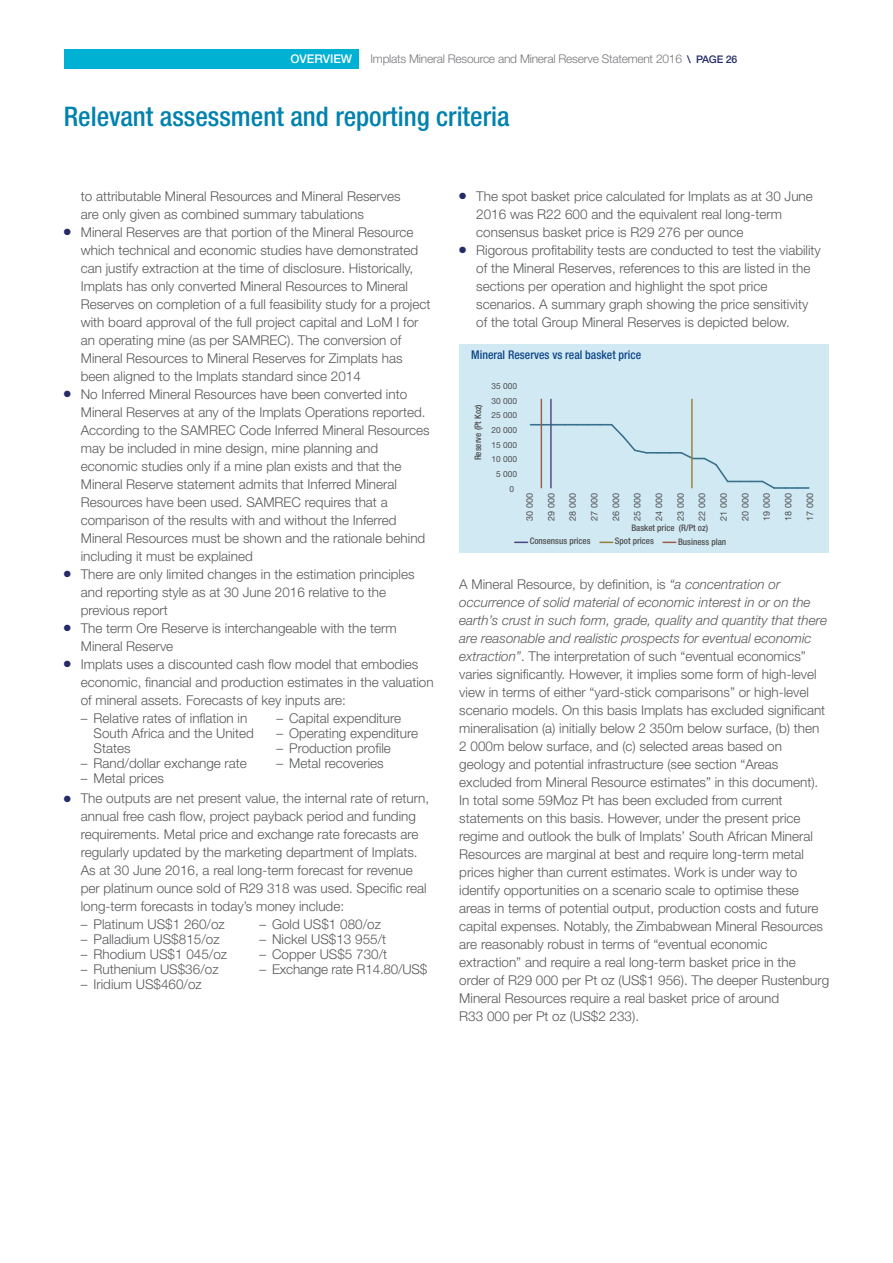
<style>
.page{position:relative;width:893px;height:1263px;background:#fff}
.page>*{position:absolute;margin:0;border:0;box-sizing:border-box;transform-origin:0 0}
.t1{font:500 condensed 27px "Helvetica Neue LT Std";color:#0082ae}
.t2{font:300 13.5px/18px "Helvetica Neue LT Std";color:#58595b}
.t3{font:300 12px "Helvetica Neue LT Std";letter-spacing:-.02em;color:#77787b}
.t4{font:500 condensed 12px "Helvetica Neue LT Std";color:#0d4689}
.t5{font:500 12px "Helvetica Neue LT Std";color:#fff}
.t6{font:500 condensed 9px "Helvetica Neue LT Std";color:#4d4d4f}
.t7{font:9px "Helvetica Neue LT Std";color:#4d4d4f}
.t8{font:8.4px "Helvetica Neue LT Std";color:#4d4d4f}
.s1{font-weight:500;font-size:10.5px;color:#232c68}
.s2{color:#232c68}
.s3{font-style:italic}
</style>
<div class="page">
<div style="left:459px;top:344px;width:370px;height:209px;background:#d1e9f2"></div>
<svg style="left:530px;top:422px;width:279px;height:67px"></svg>
<svg style="left:600px;top:542px;width:13px;height:1px"></svg>
<svg style="left:663px;top:542px;width:13px;height:1px"></svg>
<svg style="left:515px;top:542px;width:13px;height:1px"></svg>
<hr style="left:541px;top:399px;width:1px;height:89px;background:#9b5d49">
<hr style="left:550px;top:399px;width:2px;height:89px;background:#4b4682">
<hr style="left:691px;top:399px;width:2px;height:89px;background:#967f35">
<div style="left:64px;top:49px;width:295px;height:19px;background:#00b1d4"></div>
<p class="t5" style="left:290px;top:52px;width:63px">OVERVIEW</p>
<p class="t3" style="left:370px;top:52px;width:368px">Implats mineral resource and mineral reserve statement 2016 <span class="s1">\ PAGE 26</span></p>
<h1 class="t1" style="left:64px;top:100px;width:447px">Relevant assessment and reporting criteria</h1>
<p class="t2" style="left:81px;top:187px;width:321px">to attributable Mineral Resources and Mineral Reserves are only given as combined summary tabulations</p>
<p class="t2" style="left:81px;top:223px;width:351px;text-indent:-17px"><span class="s2">●</span> Mineral Reserves are that portion of the Mineral Resource which technical and economic studies have demonstrated can justify extraction at the time of disclosure. Historically, Implats has only converted Mineral Resources to Mineral Reserves on completion of a full feasibility study for a project with board approval of the full project capital and LoM I for an operating mine (as per SAMREC). The conversion of Mineral Resources to Mineral reserves for Zimplats has been aligned to the Implats standard since 2014</p>
<p class="t2" style="left:81px;top:385px;width:350px;text-indent:-17px"><span class="s2">●</span> No Inferred Mineral Resources have been converted into Mineral Reserves at any of the Implats Operations reported.<br>According to the SAMREC Code Inferred Mineral Resources may be included in mine design, mine planning and economic studies only if a mine plan exists and that the Mineral Reserve statement admits that Inferred Mineral Resources have been used. SAMREC requires that a comparison of the results with and without the Inferred Mineral Resources must be shown and the rationale behind including it must be explained</p>
<p class="t2" style="left:81px;top:565px;width:335px;text-indent:-17px"><span class="s2">●</span> There are only limited changes in the estimation principles and reporting style as at 30 June 2016 relative to the previous report</p>
<p class="t2" style="left:81px;top:619px;width:317px;text-indent:-17px"><span class="s2">●</span> The term ore reserve is interchangeable with the term<br>Mineral Reserve</p>
<p class="t2" style="left:81px;top:655px;width:354px;text-indent:-17px"><span class="s2">●</span> Implats uses a discounted cash flow model that embodies economic, financial and production estimates in the valuation of mineral assets. Forecasts of key inputs are:</p>
<p class="t2" style="left:94px;top:711px;width:162px;line-height:15px;text-indent:-13px">– Relative rates of inflation in<br>South Africa and the United<br>States</p>
<p class="t2" style="left:81px;top:754px;width:168px">– Rand/dollar exchange rate</p>
<p class="t2" style="left:81px;top:769px;width:85px">– Metal prices</p>
<p class="t2" style="left:276px;top:709px;width:126px">– Capital expenditure</p>
<p class="t2" style="left:276px;top:724px;width:143px">– Operating expenditure</p>
<p class="t2" style="left:276px;top:739px;width:116px">– Production profile</p>
<p class="t2" style="left:276px;top:754px;width:109px">– Metal recoveries</p>
<p class="t2" style="left:81px;top:789px;width:350px;text-indent:-17px"><span class="s2">●</span> The outputs are net present value, the internal rate of return, annual free cash flow, project payback period and funding requirements. Metal price and exchange rate forecasts are regularly updated by the marketing department of Implats.<br>As at 30 June 2016, a real long-term forecast for revenue per platinum ounce sold of R29 318 was used. Specific real long-term forecasts in today’s money include:</p>
<p class="t2" style="left:81px;top:915px;width:146px">– Platinum US$1 260/oz</p>
<p class="t2" style="left:81px;top:930px;width:140px">– Palladium US$815/oz</p>
<p class="t2" style="left:81px;top:945px;width:148px">– Rhodium US$1 045/oz</p>
<p class="t2" style="left:81px;top:960px;width:139px">– Ruthenium US$36/oz</p>
<p class="t2" style="left:81px;top:975px;width:123px">– Iridium US$460/oz</p>
<p class="t2" style="left:259px;top:915px;width:123px">– Gold US$1 080/oz</p>
<p class="t2" style="left:259px;top:930px;width:128px">– Nickel US$13 955/t</p>
<p class="t2" style="left:259px;top:945px;width:129px">– Copper US$5 730/t</p>
<p class="t2" style="left:259px;top:960px;width:169px">– Exchange rate R14.80/US$</p>
<p class="t2" style="left:476px;top:187px;width:338px;text-indent:-17px"><span class="s2">●</span> The spot basket price calculated for Implats as at 30 June<br>2016 was R22 600 and the equivalent real long-term consensus basket price is R29 276 per ounce</p>
<p class="t2" style="left:476px;top:241px;width:346px;text-indent:-17px"><span class="s2">●</span> Rigorous profitability tests are conducted to test the viability of the mineral reserves, references to this are listed in the sections per operation and highlight the spot price scenarios. A summary graph showing the price sensitivity of the total Group mineral reserves is depicted below.</p>
<p class="t4" style="left:471px;top:348px;width:171px">Mineral Reserves vs real basket price</p>
<p class="t6" style="left:473px;top:460px;width:58px;rotate:-90deg">Reserve (Pt Koz)</p>
<p class="t8" style="left:491px;top:381px;width:27px">35 000</p>
<p class="t8" style="left:491px;top:396px;width:27px">30 000</p>
<p class="t8" style="left:491px;top:410px;width:27px">25 000</p>
<p class="t8" style="left:491px;top:425px;width:27px">20 000</p>
<p class="t8" style="left:491px;top:440px;width:27px">15 000</p>
<p class="t8" style="left:491px;top:454px;width:27px">10 000</p>
<p class="t8" style="left:496px;top:469px;width:23px">5 000</p>
<p class="t8" style="left:509px;top:484px;width:6px">0</p>
<p class="t7" style="left:524px;top:521px;width:29px;rotate:-90deg">30 000</p>
<p class="t7" style="left:546px;top:521px;width:29px;rotate:-90deg">29 000</p>
<p class="t7" style="left:567px;top:521px;width:29px;rotate:-90deg">28 000</p>
<p class="t7" style="left:589px;top:521px;width:29px;rotate:-90deg">27 000</p>
<p class="t7" style="left:610px;top:521px;width:29px;rotate:-90deg">26 000</p>
<p class="t7" style="left:632px;top:521px;width:29px;rotate:-90deg">25 000</p>
<p class="t7" style="left:654px;top:521px;width:29px;rotate:-90deg">24 000</p>
<p class="t7" style="left:675px;top:521px;width:29px;rotate:-90deg">23 000</p>
<p class="t7" style="left:697px;top:521px;width:29px;rotate:-90deg">22 000</p>
<p class="t7" style="left:718px;top:521px;width:29px;rotate:-90deg">21 000</p>
<p class="t7" style="left:740px;top:521px;width:29px;rotate:-90deg">20 000</p>
<p class="t7" style="left:761px;top:521px;width:29px;rotate:-90deg">19 000</p>
<p class="t7" style="left:783px;top:521px;width:29px;rotate:-90deg">18 000</p>
<p class="t7" style="left:804px;top:521px;width:29px;rotate:-90deg">17 000</p>
<p class="t6" style="left:631px;top:522px;width:78px">Basket price (R/Pt oz)</p>
<p class="t6" style="left:530px;top:536px;width:62px">Consensus prices</p>
<p class="t6" style="left:615px;top:536px;width:40px">Spot prices</p>
<p class="t6" style="left:678px;top:537px;width:50px">Business plan</p>
<p class="t2" style="left:459px;top:575px;width:371px">A Mineral Resource, by definition, is <span class="s3">“a concentration or occurrence of solid material of economic interest in or on the earth’s crust in such form, grade, quality and quantity that there are reasonable and realistic prospects for eventual economic extraction”</span>. The interpretation of such “eventual economics” varies significantly. However, it implies some form of high-level view in terms of either “yard-stick comparisons” or high-level scenario models. On this basis Implats has excluded significant mineralisation (a) initially below 2 350m below surface, (b) then 2 000m below surface, and (c) selected areas based on geology and potential infrastructure (see section “Areas excluded from Mineral Resource estimates” in this document).<br>In total some 59Moz Pt has been excluded from current statements on this basis. However, under the present price regime and outlook the bulk of Implats’ South African Mineral Resources are marginal at best and require long-term metal prices higher than current estimates. Work is under way to identify opportunities on a scenario scale to optimise these areas in terms of potential output, production costs and future capital expenses. Notably, the Zimbabwean Mineral Resources are reasonably robust in terms of “eventual economic extraction” and require a real long-term basket price in the order of R29 000 per Pt oz (US$1 956). The deeper Rustenburg Mineral Resources require a real basket price of around<br>R33 000 per Pt oz (US$2 233).</p>
</div>
